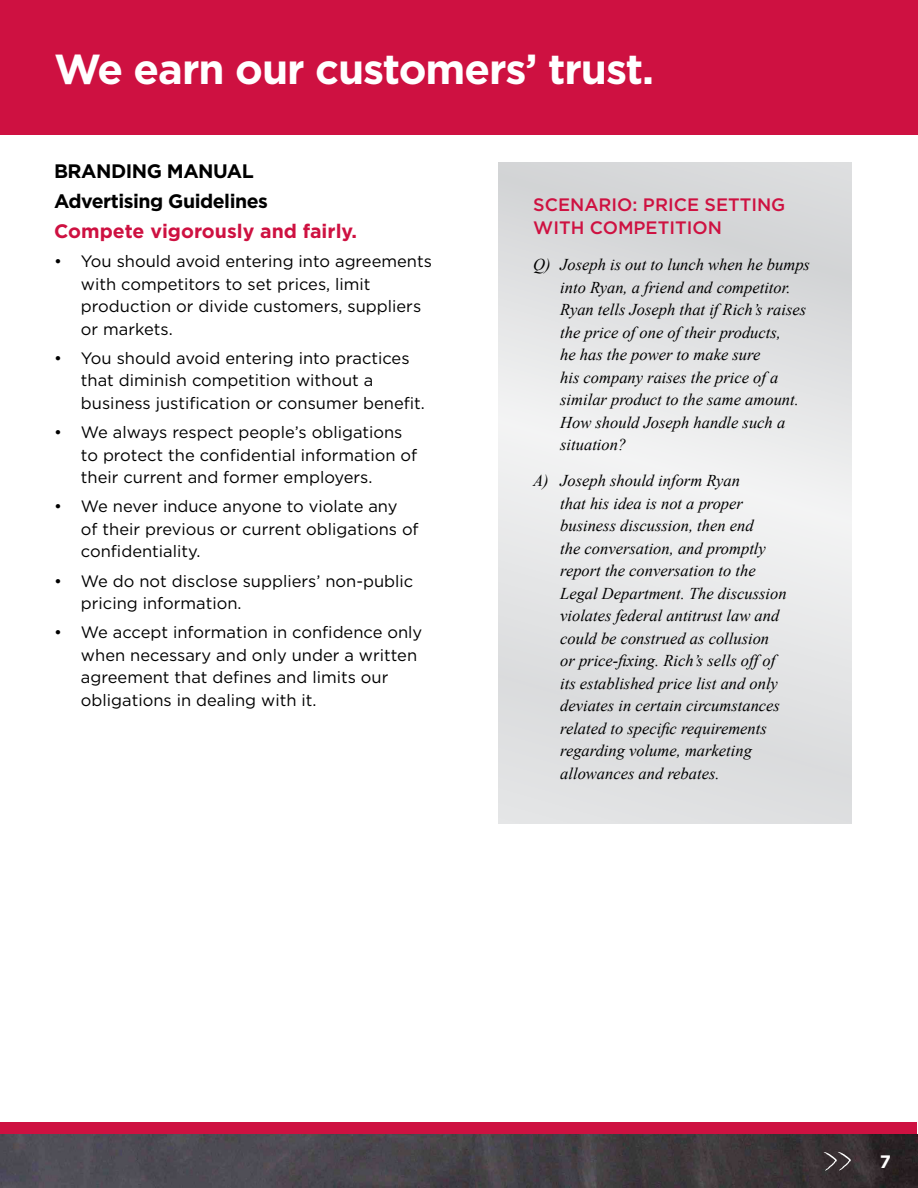
<style>
.page{position:relative;width:918px;height:1188px;background:#fff}
.page>*{position:absolute;margin:0;border:0;box-sizing:border-box;transform-origin:0 0}
.t1{font:700 42px "Gotham";letter-spacing:-.025em;color:#fff}
.t2{font:700 19.5px/30.2px "Gotham";letter-spacing:-.025em;color:#000}
.t3{font:700 19.5px "Gotham";color:#ce1141}
.t4{font:500 18px/22.5px "Gotham";color:#ce1141}
.t5{font:700 18px "Gotham";color:#fff}
.t6{font:italic 16.5px/22.5px "Times New Roman";color:#000}
.t7{font:16.5px/22.5px "Gotham";color:#000}
</style>
<div class="page">
<div style="left:1px;top:1122px;width:916px;height:66px;background:#ce1141"></div>
<img style="left:0;top:1134px;width:918px;height:54px">
<svg style="left:823px;top:1152px;width:28px;height:19px"></svg>
<svg style="left:499px;top:162px;width:352px;height:662px;background:#e2e3e4"></svg>
<div style="left:0;top:0;width:918px;height:134px;background:#ce1141"></div>
<h1 class="t1" style="left:54px;top:44px;width:602px">We earn our customers’ trust.</h1>
<p class="t2" style="left:54px;top:156px;width:215px">Branding Manual<br>Advertising Guidelines</p>
<p class="t3" style="left:54px;top:219px;width:305px">Compete vigorously and fairly.</p>
<p class="t7" style="left:81px;top:250px;width:353px;text-indent:-27px">• You should avoid entering into agreements with competitors to set prices, limit production or divide customers, suppliers or markets.</p>
<p class="t7" style="left:81px;top:347px;width:346px;text-indent:-27px">• You should avoid entering into practices that diminish competition without a business justification or consumer benefit.</p>
<p class="t7" style="left:81px;top:421px;width:338px;text-indent:-27px">• We always respect people’s obligations to protect the confidential information of their current and former employers.</p>
<p class="t7" style="left:81px;top:495px;width:339px;text-indent:-27px">• We never induce anyone to violate any<br>of their previous or current obligations of confidentiality.</p>
<p class="t7" style="left:81px;top:570px;width:334px;text-indent:-27px">• We do not disclose suppliers’ non-public pricing information.</p>
<p class="t7" style="left:81px;top:621px;width:343px;text-indent:-27px">• We accept information in confidence only when necessary and only under a written agreement that defines and limits our obligations in dealing with it.</p>
<p class="t4" style="left:533px;top:194px;width:254px">SCENARIO: PRICE SETTING<br>WITH COMPETITION</p>
<p class="t6" style="left:560px;top:253px;width:251px;text-indent:-27px">Q) Joseph is out to lunch when he bumps into Ryan, a friend and competitor.<br>Ryan tells Joseph that if Rich’s raises the price of one of their products,<br>he has the power to make sure<br>his company raises the price of a similar product to the same amount.<br>How should Joseph handle such a situation?</p>
<p class="t6" style="left:560px;top:469px;width:228px;text-indent:-27px">A) Joseph should inform Ryan<br>that his idea is not a proper business discussion, then end<br>the conversation, and promptly report the conversation to the<br>Legal Department. The discussion violates federal antitrust law and could be construed as collusion or price-fixing. Rich’s sells off of its established price list and only deviates in certain circumstances related to specific requirements regarding volume, marketing allowances and rebates.</p>
<p class="t5" style="left:880px;top:1151px;width:13px">7</p>
</div>
